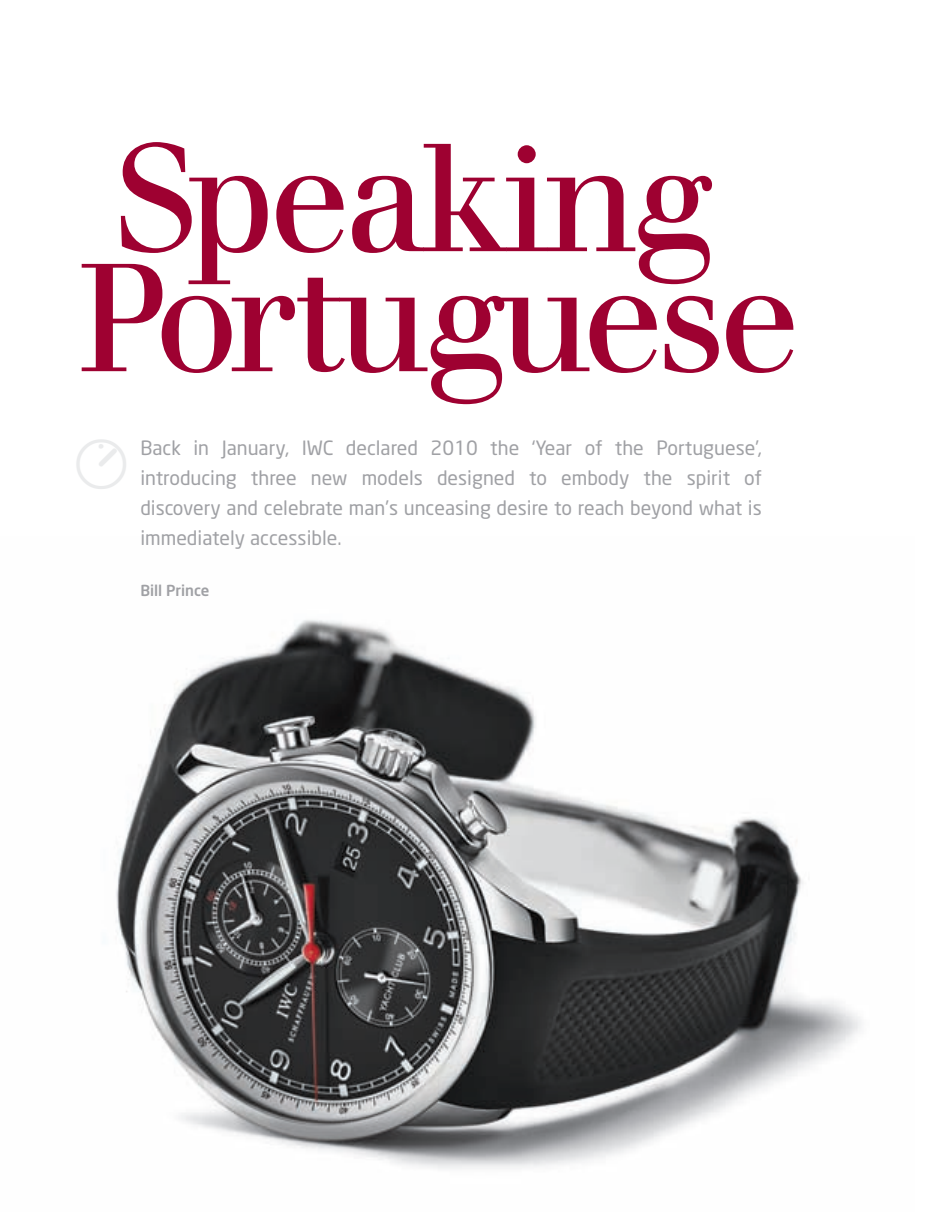
<style>
.page{position:relative;width:936px;height:1212px;background:#fff}
.page>*{position:absolute;margin:0;border:0;box-sizing:border-box;transform-origin:0 0}
.A_Chapter_title{font:150px/120px "Walbaum";letter-spacing:-.055em;color:#9e0131}
.A_H1{font:49.8px "QP Normal";color:#eaebec}
.A_H1-2{font:19.5px/30px "Neo Sans";color:#a0a1a5;text-align:justify}
.A_Authors{font:500 15px "Neo Sans";color:#a0a1a5}
</style>
<div class="page">
<img style="left:116px;top:620px;width:746px;height:549px">
<p class="A_Chapter_title" style="left:77px;top:139px;width:726px">Speaking<br>Portuguese</p>
<p class="A_H1" style="left:77px;top:439px;width:43px">2</p>
<p class="A_H1-2" style="left:140px;top:432px;width:623px">Back in January, IWC declared 2010 the ‘Year of the Portuguese’, introducing three new models designed to embody the spirit of discovery and celebrate man’s unceasing desire to reach beyond what is immediately accessible.</p>
<p class="A_Authors" style="left:140px;top:581px;width:70px">Bill Prince</p>
</div>
